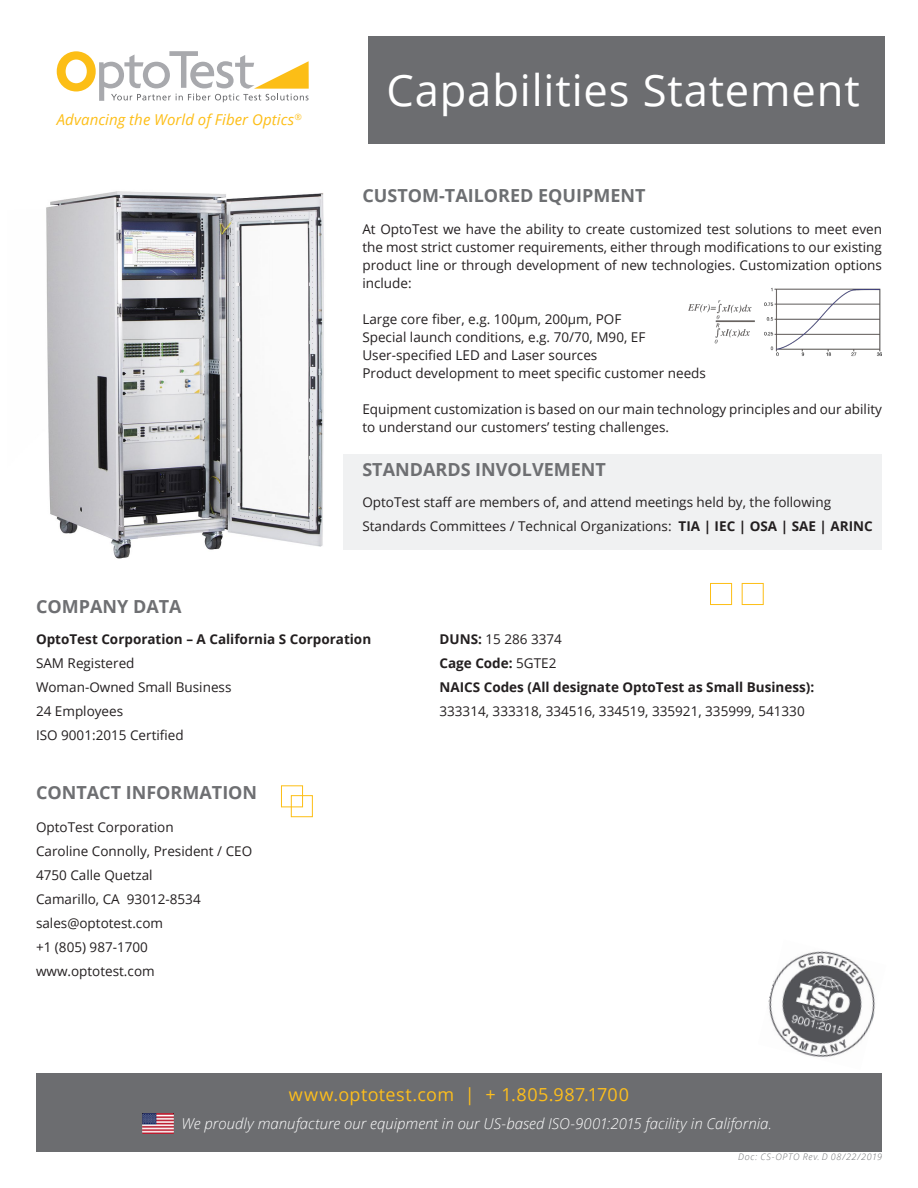
<style>
.page{position:relative;width:918px;height:1188px;background:#fff}
.page>*{position:absolute;margin:0;border:0;box-sizing:border-box;transform-origin:0 0}
.t1{font:43.5px "Open Sans";letter-spacing:.02em;color:#fff}
.t2{font:700 18px "Open Sans";color:#6e6f72}
.t3{font:18px "Open Sans";letter-spacing:.02em;color:#fdbe1c}
.t4{font:700 18px "Open Sans";color:#6d6f72}
.t5{font:italic 300 15px "Open Sans";color:#fff}
.t6{font:italic 15px "Open Sans";letter-spacing:.005em;color:#fdbe18}
.Copy{font:13.5px/18px "Open Sans";color:#231f20}
.Copy-2{font:700 13.5px "Open Sans";color:#231f20}
.t7{font:italic 300 9px "Open Sans";letter-spacing:.075em;color:#6d6f72}
.s1{font-weight:700}
.s2{font-weight:400}
</style>
<div class="page">
<div style="left:36px;top:1074px;width:846px;height:78px;background:#6c6d70"></div>
<div style="left:368px;top:36px;width:517px;height:107px;background:#6c6d70"></div>
<svg style="left:57px;top:51px;width:252px;height:51px"></svg>
<div style="left:344px;top:454px;width:538px;height:95px;background:#f0f1f2"></div>
<img style="left:46px;top:191px;width:278px;height:368px">
<img style="left:768px;top:951px;width:107px;height:107px">
<div style="left:281px;top:785px;width:22px;height:22px;border:1px solid #fdbe15"></div>
<div style="left:291px;top:795px;width:22px;height:22px;border:1px solid #fdbe15"></div>
<div style="left:710px;top:583px;width:22px;height:22px;border:1px solid #fdbe15"></div>
<div style="left:742px;top:583px;width:22px;height:22px;border:1px solid #fdbe15"></div>
<img style="left:689px;top:288px;width:193px;height:69px">
<img style="left:142px;top:1113px;width:32px;height:21px">
<p class="t6" style="left:57px;top:110px;width:246px">Advancing the World of Fiber Optics<sup>®</sup></p>
<p class="t2" style="left:36px;top:594px;width:147px">COMPANY DATA</p>
<h1 class="t1" style="left:386px;top:61px;width:475px">Capabilities Statement</h1>
<p class="t4" style="left:362px;top:183px;width:285px">CUSTOM-TAILORED EQUIPMENT</p>
<p class="Copy" style="left:362px;top:220px;width:521px;text-align:justify">At OptoTest we have the ability to create customized test solutions to meet even the most strict customer requirements, either through modifications to our existing product line or through development of new technologies. Customization options include:</p>
<p class="Copy" style="left:362px;top:310px;width:260px">Large core fiber, e.g. 100µm, 200µm, POF</p>
<p class="Copy" style="left:362px;top:328px;width:284px">Special launch conditions, e.g. 70/70, M90, EF</p>
<p class="Copy" style="left:362px;top:346px;width:236px">User-specified LED and Laser sources</p>
<p class="Copy" style="left:362px;top:364px;width:345px">Product development to meet specific customer needs</p>
<p class="Copy" style="left:362px;top:400px;width:521px">Equipment customization is based on our main technology principles and our ability to understand our customers’ testing challenges.</p>
<p class="t2" style="left:362px;top:457px;width:245px">STANDARDS INVOLVEMENT</p>
<p class="Copy" style="left:362px;top:490px;width:512px;line-height:24px">OptoTest staff are members of, and attend meetings held by, the following<br>Standards Committees / Technical Organizations: <span class="s1">TIA | IEC | OSA | SAE | ARINC</span></p>
<p class="Copy-2" style="left:36px;top:629px;width:337px">OptoTest Corporation – A California S Corporation</p>
<p class="Copy" style="left:36px;top:654px;width:100px">SAM Registered</p>
<p class="Copy" style="left:36px;top:678px;width:197px">Woman-Owned Small Business</p>
<p class="Copy" style="left:36px;top:702px;width:89px">24 Employees</p>
<p class="Copy" style="left:36px;top:726px;width:149px">ISO 9001:2015 Certified</p>
<p class="t2" style="left:36px;top:780px;width:223px">CONTACT INFORMATION</p>
<p class="Copy" style="left:36px;top:818px;width:139px">OptoTest Corporation</p>
<p class="Copy" style="left:36px;top:842px;width:218px">Caroline Connolly, President / CEO</p>
<p class="Copy" style="left:36px;top:866px;width:118px">4750 Calle Quetzal</p>
<p class="Copy" style="left:36px;top:890px;width:166px">Camarillo, CA 93012-8534</p>
<p class="Copy" style="left:36px;top:914px;width:129px">sales@optotest.com</p>
<p class="Copy" style="left:36px;top:938px;width:114px">+1 (805) 987-1700</p>
<p class="Copy" style="left:36px;top:962px;width:120px">www.optotest.com</p>
<p class="Copy" style="left:440px;top:630px;width:124px"><span class="s1">DUNS:</span> 15 286 3374</p>
<p class="Copy-2" style="left:440px;top:653px;width:118px">Cage Code: <span class="s2">5GTE2</span></p>
<p class="Copy-2" style="left:440px;top:677px;width:376px">NAICS Codes (All designate OptoTest as Small Business):</p>
<p class="Copy" style="left:440px;top:702px;width:367px">333314, 333318, 334516, 334519, 335921, 335999, 541330</p>
<h2 class="t3" style="left:289px;top:1083px;width:342px">www.optotest.com | + 1.805.987.1700</h2>
<p class="t5" style="left:182px;top:1113px;width:592px">We proudly manufacture our equipment in our US-based ISO-9001:2015 facility in California.</p>
<p class="t7" style="left:738px;top:1151px;width:145px">Doc: CS-OPTO Rev. D 08/22/2019</p>
</div>
